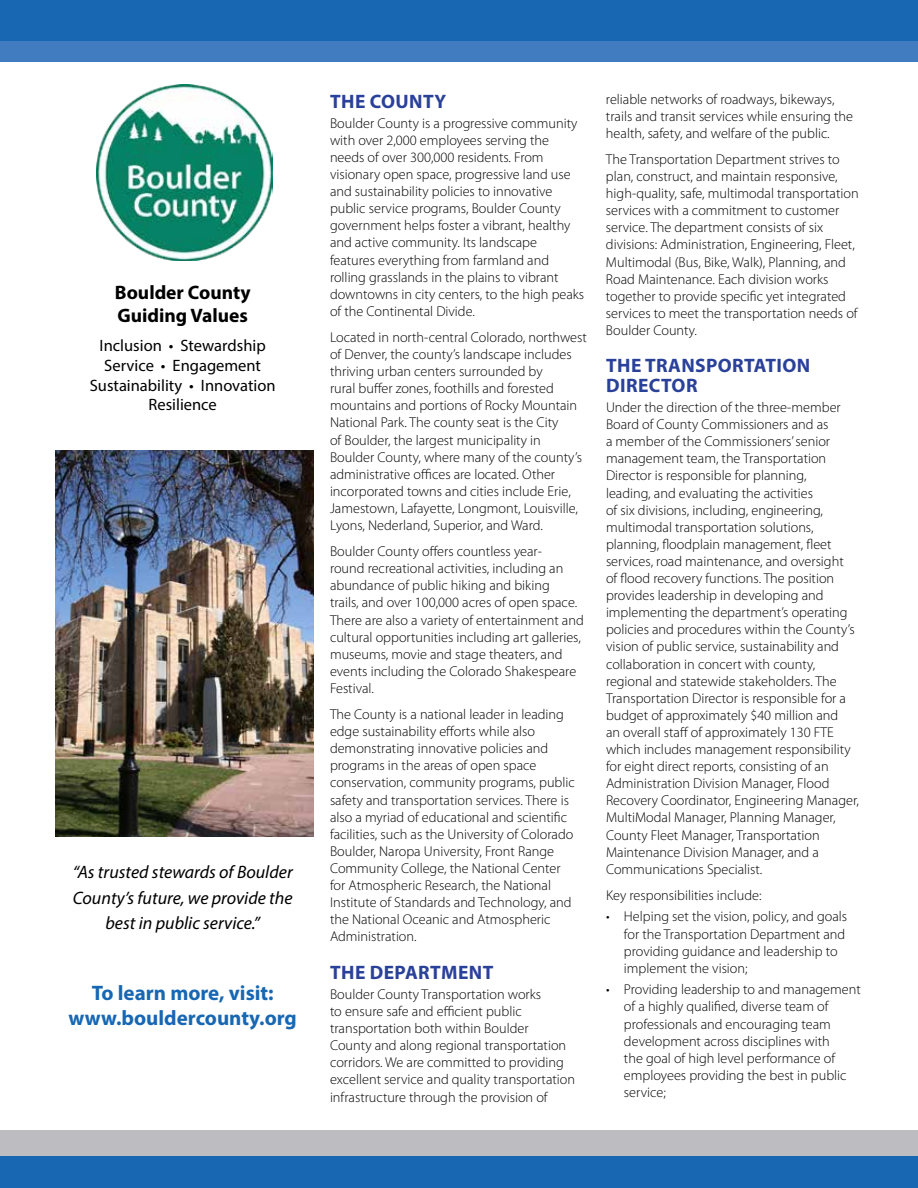
<style>
.page{position:relative;width:918px;height:1188px;background:#fff}
.page>*{position:absolute;margin:0;border:0;box-sizing:border-box;transform-origin:0 0}
.t1{font:700 21px/25.2px "Myriad Pro";color:#1867b2;text-align:center}
.t2{font:700 19.5px/19.5px "Myriad Pro";letter-spacing:.02em;color:#2a4199}
.t3{font:700 19.5px/23.4px "Myriad Pro";color:#000}
.t4{font:italic 18px/25.5px "Myriad Pro";color:#000;text-align:center}
.t5{font:16.5px/19.8px "Myriad Pro";color:#000;text-align:center}
.t6{font:300 14.25px/17.1px "Myriad Pro";color:#000}
</style>
<div class="page">
<img style="left:56px;top:450px;width:258px;height:386px">
<div style="left:0;top:0;width:918px;height:61px;background:#427cc0"></div>
<div style="left:0;top:0;width:918px;height:40px;background:#1867b2"></div>
<div style="left:0;top:1136px;width:918px;height:52px;background:#1867b2"></div>
<div style="left:0;top:1130px;width:918px;height:26px;background:#bcbcc1"></div>
<img style="left:96px;top:84px;width:177px;height:176px">
<h2 class="t3" style="left:115px;top:280px;width:137px">Boulder County<br>Guiding Values</h2>
<p class="t5" style="left:90px;top:335px;width:187px">Inclusion • Stewardship<br>Service • Engagement<br>Sustainability • Innovation<br>Resilience</p>
<p class="t4" style="left:73px;top:859px;width:222px">“As trusted stewards of Boulder<br>County’s future, we provide the best in public service.”</p>
<h1 class="t1" style="left:68px;top:979px;width:230px">To learn more, visit: www.bouldercounty.org</h1>
<h2 class="t2" style="left:330px;top:91px;width:117px">THE COUNTY</h2>
<p class="t6" style="left:330px;top:114px;width:256px">Boulder County is a progressive community with over 2,000 employees serving the needs of over 300,000 residents. From visionary open space, progressive land use and sustainability policies to innovative public service programs, Boulder County government helps foster a vibrant, healthy and active community. Its landscape features everything from farmland and rolling grasslands in the plains to vibrant downtowns in city centers, to the high peaks of the Continental Divide.</p>
<p class="t6" style="left:330px;top:329px;width:258px">Located in north-central Colorado, northwest of Denver, the county’s landscape includes thriving urban centers surrounded by<br>rural buffer zones, foothills and forested mountains and portions of Rocky Mountain National Park. The county seat is the City<br>of Boulder, the largest municipality in Boulder County, where many of the county’s administrative offices are located. Other incorporated towns and cities include Erie, Jamestown, Lafayette, Longmont, Louisville, Lyons, Nederland, Superior, and Ward.</p>
<p class="t6" style="left:330px;top:543px;width:255px">Boulder County offers countless year-<br>round recreational activities, including an abundance of public hiking and biking<br>trails, and over 100,000 acres of open space.<br>There are also a variety of entertainment and cultural opportunities including art galleries, museums, movie and stage theaters, and events including the Colorado Shakespeare Festival.</p>
<p class="t6" style="left:330px;top:706px;width:246px">The County is a national leader in leading edge sustainability efforts while also demonstrating innovative policies and programs in the areas of open space conservation, community programs, public safety and transportation services. There is also a myriad of educational and scientific facilities, such as the University of Colorado Boulder, Naropa University, Front Range Community College, the National Center for Atmospheric Research, the National Institute of Standards and Technology, and the National Oceanic and Atmospheric Administration.</p>
<h2 class="t2" style="left:330px;top:962px;width:165px">THE DEPARTMENT</h2>
<p class="t6" style="left:330px;top:985px;width:247px">Boulder County Transportation works<br>to ensure safe and efficient public transportation both within Boulder<br>County and along regional transportation corridors. We are committed to providing excellent service and quality transportation infrastructure through the provision of</p>
<p class="t6" style="left:606px;top:90px;width:249px">reliable networks of roadways, bikeways, trails and transit services while ensuring the health, safety, and welfare of the public.</p>
<p class="t6" style="left:606px;top:151px;width:254px">The Transportation Department strives to plan, construct, and maintain responsive, high-quality, safe, multimodal transportation services with a commitment to customer service. The department consists of six divisions: Administration, Engineering, Fleet, Multimodal (Bus, Bike, Walk), Planning, and Road Maintenance. Each division works together to provide specific yet integrated services to meet the transportation needs of Boulder County.</p>
<h2 class="t2" style="left:606px;top:356px;width:206px">THE TRANSPORTATION<br>DIRECTOR</h2>
<p class="t6" style="left:606px;top:399px;width:255px">Under the direction of the three-member Board of County Commissioners and as<br>a member of the Commissioners’ senior management team, the Transportation Director is responsible for planning,<br>leading, and evaluating the activities<br>of six divisions, including, engineering, multimodal transportation solutions, planning, floodplain management, fleet services, road maintenance, and oversight<br>of flood recovery functions. The position provides leadership in developing and implementing the department’s operating policies and procedures within the County’s vision of public service, sustainability and collaboration in concert with county, regional and statewide stakeholders. The Transportation Director is responsible for a budget of approximately $40 million and<br>an overall staff of approximately 130 FTE which includes management responsibility for eight direct reports, consisting of an Administration Division Manager, Flood Recovery Coordinator, Engineering Manager, MultiModal Manager, Planning Manager, County Fleet Manager, Transportation Maintenance Division Manager, and a Communications Specialist.</p>
<p class="t6" style="left:606px;top:886px;width:157px">Key responsibilities include:</p>
<p class="t6" style="left:624px;top:908px;width:225px;text-indent:-18px">• Helping set the vision, policy, and goals for the Transportation Department and providing guidance and leadership to implement the vision;</p>
<p class="t6" style="left:624px;top:981px;width:238px;text-indent:-18px">• Providing leadership to and management of a highly qualified, diverse team of professionals and encouraging team development across disciplines with<br>the goal of high level performance of employees providing the best in public service;</p>
</div>
